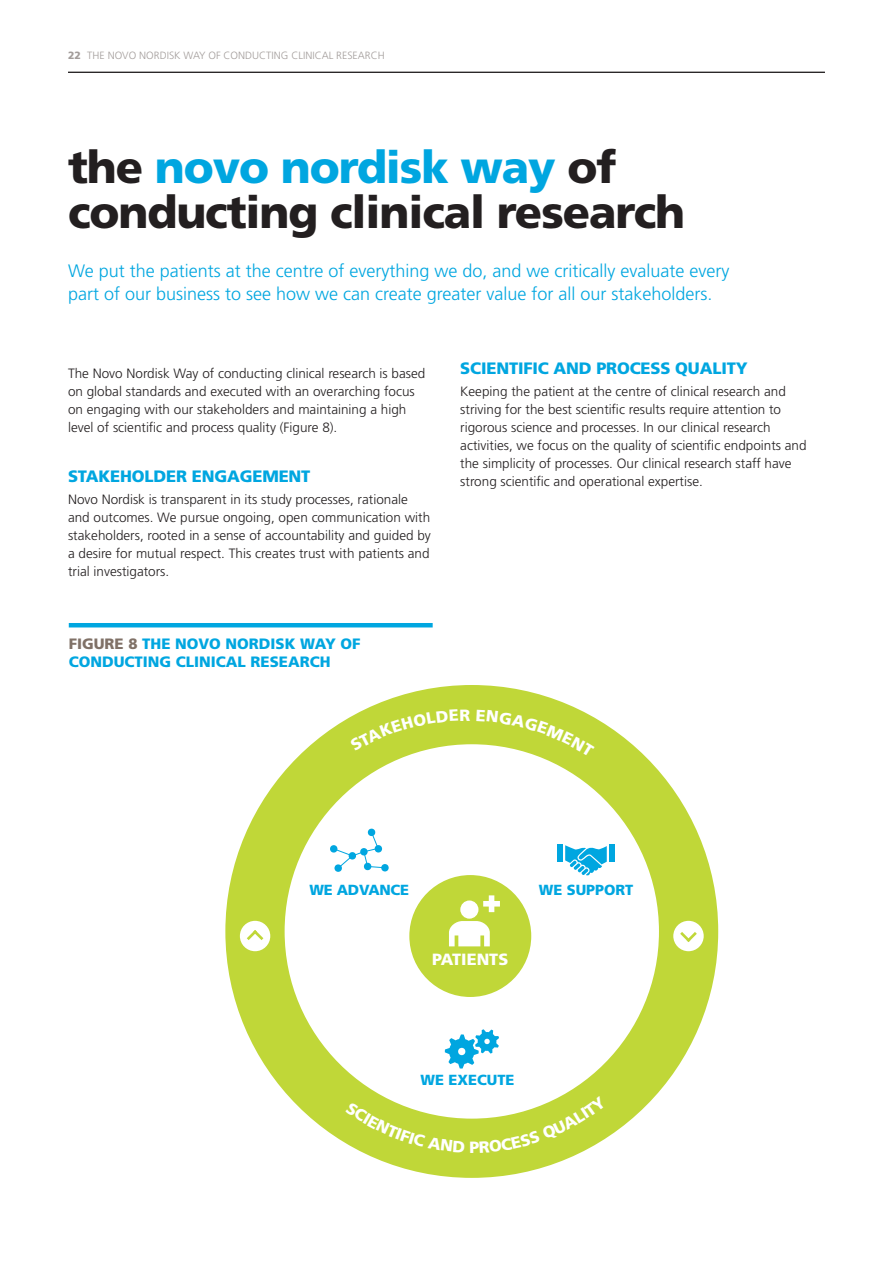
<style>
.page{position:relative;width:893px;height:1263px;background:#fff}
.page>*{position:absolute;margin:0;border:0;box-sizing:border-box;transform-origin:0 0}
.Headline{font:900 45px/45px "Frutiger LT Pro";letter-spacing:-.025em;color:#231f20}
.Sub_header{font:300 18px/22.5px "Frutiger LT Pro";color:#00a6e0}
.Mellemrubrik{font:900 16.5px "Frutiger LT Pro";letter-spacing:-.01em;color:#00a6e0}
.Mellemrubrik-2{font:900 16.2px "Frutiger LT Pro";color:#fff}
.Mellemrubrik-3{font:900 15px/18px "Frutiger LT Pro";color:#00a6e0}
.Mellemrubrik-4{font:900 14.7px "Frutiger LT Pro";color:#00a6e0}
.Mellemrubrik-5{font:900 14.7px "Frutiger LT Pro";letter-spacing:-.02em;color:#00a6e0}
.Brødtekst{font:300 13.5px/18px "Frutiger LT Pro";color:#231f20}
.t1{font:300 10.5px "Frutiger LT Pro";color:#a39d9b}
.s1{font-weight:900}
.s2{color:#00a6e0}
.s3{color:#807167}
</style>
<div class="page">
<hr style="left:68px;top:72px;width:757px;height:1px;background:#231f20">
<hr style="left:69px;top:623px;width:364px;height:4px;background:#00a6e0">
<svg style="left:225px;top:685px;width:493px;height:493px"></svg>
<svg style="left:565px;top:845px;width:42px;height:31px"></svg>
<div style="left:609px;top:844px;width:5px;height:18px;background:#00a6e0"></div>
<div style="left:557px;top:843px;width:6px;height:18px;background:#00a6e0"></div>
<svg style="left:483px;top:895px;width:17px;height:17px"></svg>
<div style="left:460px;top:900px;width:18px;height:19px;background:#fff;border-radius:50%"></div>
<svg style="left:449px;top:921px;width:41px;height:25px"></svg>
<svg style="left:445px;top:1029px;width:54px;height:39px"></svg>
<svg style="left:330px;top:828px;width:59px;height:44px"></svg>
<div style="left:673px;top:921px;width:31px;height:30px;background:#fff;border-radius:50%"></div>
<svg style="left:680px;top:932px;width:17px;height:10px"></svg>
<div style="left:240px;top:921px;width:30px;height:30px;background:#fff;border-radius:50%"></div>
<svg style="left:247px;top:930px;width:16px;height:10px"></svg>
<div style="left:350px;top:709px;width:108px;height:42px;background:#c0d738"></div>
<svg style="left:476px;top:709px;width:119px;height:48px;background:#c6db4c"></svg>
<svg style="left:345px;top:1095px;width:262px;height:57px"></svg>
<p class="t1" style="left:68px;top:49px;width:318px"><span class="s1">22</span> THE NOVO NORDISK WAY OF CONDUCTING CLINICAL RESEARCH</p>
<p class="Headline" style="left:68px;top:144px;width:619px">the <span class="s2">novo nordisk way</span> of conducting clinical research</p>
<p class="Sub_header" style="left:68px;top:260px;width:663px">We put the patients at the centre of everything we do, and we critically evaluate every part of our business to see how we can create greater value for all our stakeholders.</p>
<p class="Brødtekst" style="left:68px;top:364px;width:359px">The Novo Nordisk Way of conducting clinical research is based on global standards and executed with an overarching focus on engaging with our stakeholders and maintaining a high level of scientific and process quality (Figure 8).</p>
<p class="Mellemrubrik" style="left:68px;top:466px;width:244px">STAKEHOLDER ENGAGEMENT</p>
<p class="Brødtekst" style="left:68px;top:490px;width:364px">Novo Nordisk is transparent in its study processes, rationale and outcomes. We pursue ongoing, open communication with stakeholders, rooted in a sense of accountability and guided by a desire for mutual respect. This creates trust with patients and trial investigators.</p>
<p class="Mellemrubrik-3" style="left:69px;top:635px;width:293px"><span class="s3">FIGURE 8</span> THE NOVO NORDISK WAY OF<br>CONDUCTING CLINICAL RESEARCH</p>
<p class="Mellemrubrik" style="left:460px;top:358px;width:289px">SCIENTIFIC AND PROCESS QUALITY</p>
<p class="Brødtekst" style="left:460px;top:382px;width:348px">Keeping the patient at the centre of clinical research and striving for the best scientific results require attention to rigorous science and processes. In our clinical research activities, we focus on the quality of scientific endpoints and the simplicity of processes. Our clinical research staff have strong scientific and operational expertise.</p>
<p class="Mellemrubrik-2" style="left:459px;top:705px;width:12px">R</p>
<p class="Mellemrubrik-5" style="left:310px;top:881px;width:101px">WE ADVANCE</p>
<p class="Mellemrubrik-4" style="left:539px;top:881px;width:96px">WE SUPPORT</p>
<p class="Mellemrubrik-2" style="left:432px;top:950px;width:78px">PATIENTS</p>
<p class="Mellemrubrik-4" style="left:421px;top:1071px;width:95px">WE EXECUTE</p>
</div>
